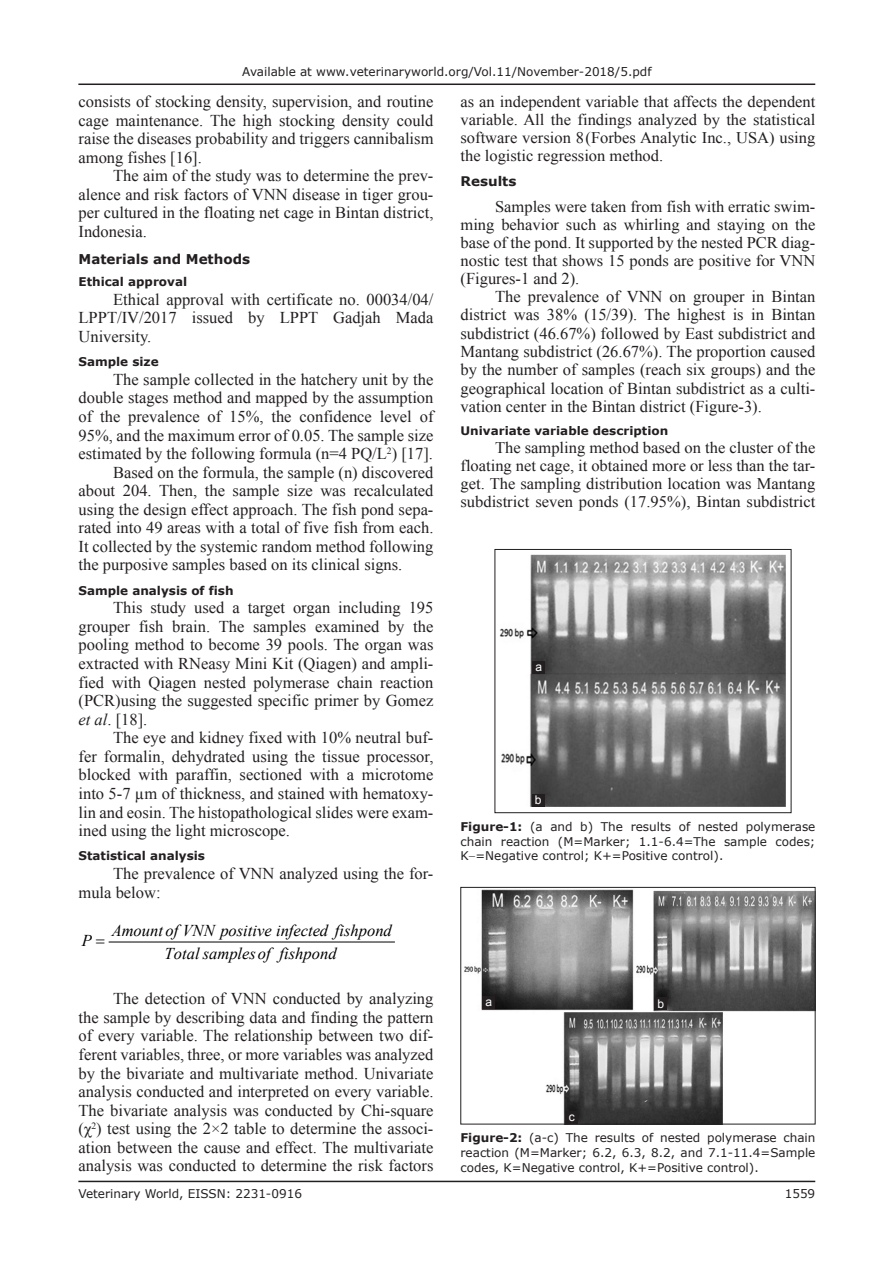
<style>
.page{position:relative;width:894px;height:1263px;background:#fff}
.page>*{position:absolute;margin:0;border:0;box-sizing:border-box;transform-origin:0 0}
.TX{font:16.5px/18.6px "Times New Roman";color:#231f20;text-align:justify}
.t1{font:italic 16.5px "Times New Roman";color:#000}
.TX-2{font:16.2px/18px "Times New Roman";color:#231f20;text-align:justify}
.t2{font:700 13.5px "Verdana";color:#231f20}
.t3{font:700 13.2px "Verdana";color:#231f20}
.FGC{font:12px/14.5px "Verdana";color:#231f20;text-align:justify}
.H2_Above_H1{font:700 12px "Verdana";color:#231f20}
.RF{font:12px "Verdana";color:#231f20}
.LABEL{font:12px "Arial";color:#fff}
.t4{font:700 11.7px "Verdana";color:#231f20}
.s1{font-style:italic}
.s2{font-weight:700}
</style>
<div class="page">
<hr style="left:78px;top:1180px;width:737px;height:2px;background:#231f20">
<hr style="left:78px;top:83px;width:737px;height:2px;background:#231f20">
<hr style="left:109px;top:941px;width:285px;height:1px;background:#000">
<img style="left:499px;top:554px;width:287px;height:253px">
<div style="left:494px;top:549px;width:297px;height:264px;border:1px solid #231f20"></div>
<div style="left:531px;top:793px;width:13px;height:13px;background:#231f20"></div>
<div style="left:532px;top:661px;width:13px;height:13px;background:#231f20"></div>
<img style="left:464px;top:889px;width:349px;height:233px">
<div style="left:460px;top:887px;width:355px;height:237px;border:1px solid #231f20"></div>
<div style="left:565px;top:1111px;width:13px;height:13px;background:#231f20"></div>
<div style="left:654px;top:997px;width:13px;height:13px;background:#231f20"></div>
<div style="left:482px;top:996px;width:13px;height:13px;background:#231f20"></div>
<p class="FGC" style="left:242px;top:64px;width:411px">Available at www.veterinaryworld.org/Vol.11/November-2018/5.pdf</p>
<p class="TX" style="left:78px;top:92px;width:356px">consists of stocking density, supervision, and routine cage maintenance. The high stocking density could raise the diseases probability and triggers cannibalism among fishes [16].</p>
<p class="TX" style="left:78px;top:166px;width:356px;text-indent:34px">The aim of the study was to determine the prev&shy;alence and risk factors of VNN disease in tiger grou&shy;per cultured in the floating net cage in Bintan district, Indonesia.</p>
<h1 class="t2" style="left:78px;top:249px;width:173px">Materials and Methods</h1>
<p class="H2_Above_H1" style="left:78px;top:273px;width:110px">Ethical approval</p>
<p class="TX" style="left:78px;top:290px;width:356px;text-indent:34px">Ethical approval with certificate no. 00034/04/ LPPT/IV/2017 issued by LPPT Gadjah Mada University.</p>
<h2 class="H2_Above_H1" style="left:78px;top:353px;width:82px">Sample size</h2>
<p class="TX" style="left:78px;top:370px;width:356px;text-indent:34px">The sample collected in the hatchery unit by the double stages method and mapped by the assumption of the prevalence of 15%, the confidence level of 95%, and the maximum error of 0.05. The sample size estimated by the following formula (n=4 PQ/L<sup>2</sup>) [17].</p>
<p class="TX" style="left:78px;top:462px;width:356px;text-indent:34px">Based on the formula, the sample (n) discovered about 204. Then, the sample size was recalculated using the design effect approach. The fish pond sepa&shy;rated into 49 areas with a total of five fish from each.<br>It collected by the systemic random method following the purposive samples based on its clinical signs.</p>
<h2 class="H2_Above_H1" style="left:78px;top:582px;width:156px">Sample analysis of fish</h2>
<p class="TX" style="left:78px;top:598px;width:356px;text-indent:34px">This study used a target organ including 195 grouper fish brain. The samples examined by the pooling method to become 39 pools. The organ was extracted with RNeasy Mini Kit (Qiagen) and ampli&shy;fied with Qiagen nested polymerase chain reaction (PCR)using the suggested specific primer by Gomez <span class="s1">et al</span>. [18].</p>
<p class="TX" style="left:78px;top:728px;width:356px;text-indent:34px">The eye and kidney fixed with 10% neutral buf&shy;fer formalin, dehydrated using the tissue processor, blocked with paraffin, sectioned with a microtome into 5-7 µm of thickness, and stained with hematoxy&shy;lin and eosin. The histopathological slides were exam&shy;ined using the light microscope.</p>
<h2 class="H2_Above_H1" style="left:78px;top:847px;width:128px">Statistical analysis</h2>
<p class="TX" style="left:78px;top:864px;width:356px;text-indent:34px">The prevalence of VNN analyzed using the for&shy;mula below:</p>
<p class="t1" style="left:112px;top:918px;width:281px">Amount of VNN positive infected fishpond</p>
<p class="t1" style="left:82px;top:929px;width:12px">P</p>
<p class="t1" style="left:164px;top:942px;width:173px">Total samples of fishpond</p>
<p class="TX" style="left:78px;top:989px;width:356px;text-indent:34px">The detection of VNN conducted by analyzing the sample by describing data and finding the pattern of every variable. The relationship between two dif&shy;ferent variables, three, or more variables was analyzed by the bivariate and multivariate method. Univariate analysis conducted and interpreted on every variable.<br>The bivariate analysis was conducted by Chi-square (χ<sup>2</sup>) test using the 2×2 table to determine the associ&shy;ation between the cause and effect. The multivariate analysis was conducted to determine the risk factors</p>
<p class="TX-2" style="left:460px;top:92px;width:356px">as an independent variable that affects the dependent variable. All the findings analyzed by the statistical software version 8(Forbes Analytic Inc., USA) using the logistic regression method.</p>
<h1 class="t3" style="left:460px;top:172px;width:57px">Results</h1>
<p class="TX-2" style="left:460px;top:197px;width:356px;text-indent:34px">Samples were taken from fish with erratic swim&shy;ming behavior such as whirling and staying on the base of the pond. It supported by the nested PCR diag&shy;nostic test that shows 15 ponds are positive for VNN</p>
<p class="TX" style="left:460px;top:269px;width:120px">(Figures-1 and 2).</p>
<p class="TX" style="left:460px;top:287px;width:356px;text-indent:34px">The prevalence of VNN on grouper in Bintan district was 38% (15/39). The highest is in Bintan subdistrict (46.67%) followed by East subdistrict and Mantang subdistrict (26.67%). The proportion caused by the number of samples (reach six groups) and the geographical location of Bintan subdistrict as a culti&shy;vation center in the Bintan district (Figure-3).</p>
<h2 class="t4" style="left:460px;top:423px;width:209px">Univariate variable description</h2>
<p class="TX-2" style="left:460px;top:439px;width:356px;text-indent:34px">The sampling method based on the cluster of the floating net cage, it obtained more or less than the tar&shy;get. The sampling distribution location was Mantang subdistrict seven ponds (17.95%), Bintan subdistrict</p>
<p class="LABEL" style="left:535px;top:658px;width:8px">a</p>
<p class="LABEL" style="left:534px;top:792px;width:8px">b</p>
<p class="FGC" style="left:460px;top:819px;width:356px"><span class="s2">Figure-1:</span> (a and b) The results of nested polymerase chain reaction (M=Marker; 1.1-6.4=The sample codes; K−=Negative control; K+=Positive control).</p>
<p class="LABEL" style="left:485px;top:994px;width:8px">a</p>
<p class="LABEL" style="left:657px;top:996px;width:8px">b</p>
<p class="LABEL" style="left:568px;top:1108px;width:7px">c</p>
<p class="FGC" style="left:460px;top:1130px;width:356px"><span class="s2">Figure-2:</span> (a-c) The results of nested polymerase chain reaction (M=Marker; 6.2, 6.3, 8.2, and 7.1-11.4=Sample codes, K=Negative control, K+=Positive control).</p>
<p class="RF" style="left:78px;top:1185px;width:225px">Veterinary World, EISSN: 2231-0916</p>
<p class="RF" style="left:784px;top:1185px;width:32px">1559</p>
</div>
